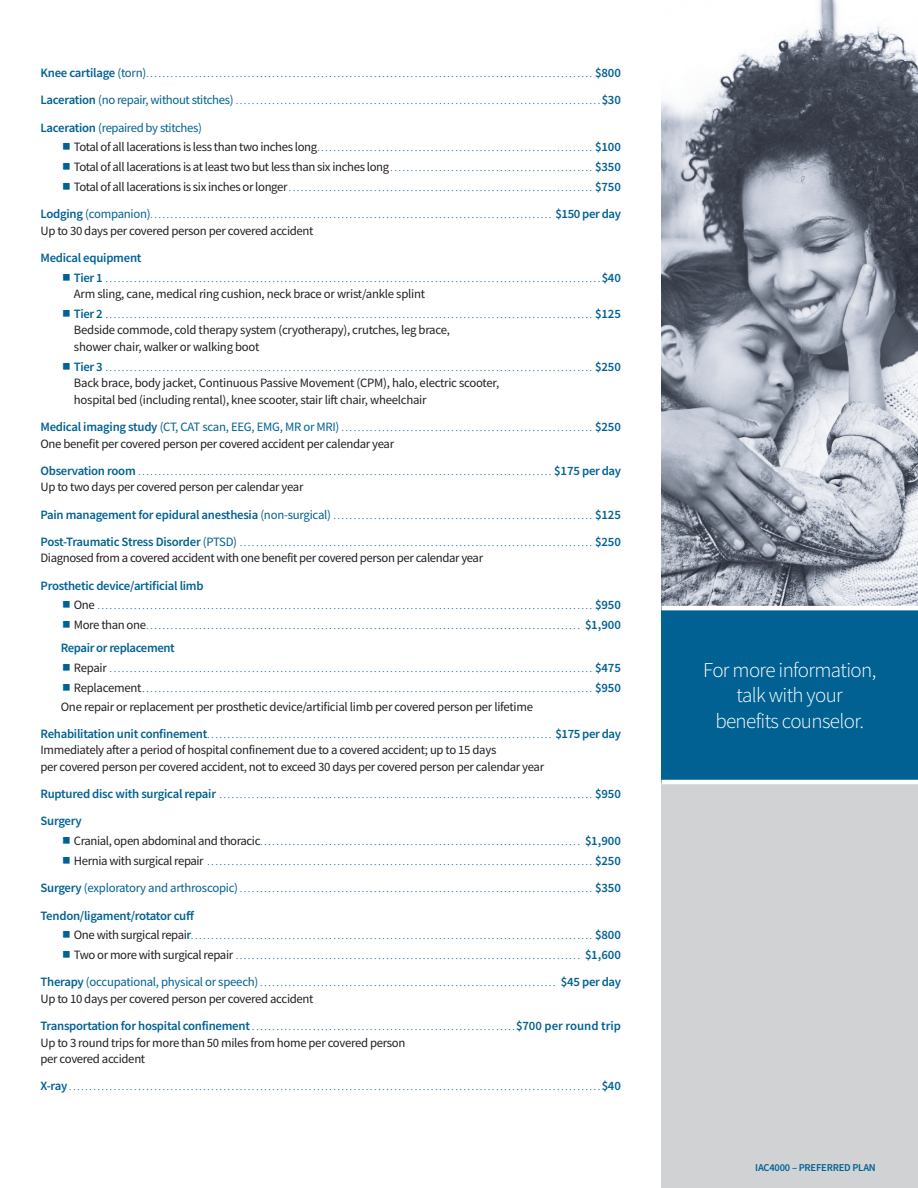
<style>
.page{position:relative;width:918px;height:1188px;background:#fff}
.page>*{position:absolute;margin:0;border:0;box-sizing:border-box;transform-origin:0 0}
.t1{font:300 21px/25.5px "Source Sans Pro";letter-spacing:-.03em;color:#fff;text-align:center}
.t2{font:300 12.75px/16.5px "Source Sans Pro";color:#006192}
.t3{font:12.75px/16.5px "Source Sans Pro";letter-spacing:-.025em;color:#231f20}
.t4{font:600 12.75px "Source Sans Pro";letter-spacing:-.02em;color:#006192}
.t5{font:12.75px "Source Sans Pro";letter-spacing:-.03em;color:#006192}
.Copyright_Line{font:600 10.5px "Source Sans Pro";letter-spacing:-.02em;color:#006192}
.s1{font-weight:600}
.s2{font-weight:400}
.s3{font-weight:400;color:#231f20}
.s4{font-weight:300;color:#006192}
.s5{font-weight:600;color:#006192}
</style>
<div class="page">
<img style="left:662px;top:0;width:256px;height:606px">
<div style="left:662px;top:783px;width:256px;height:405px;background:#d1d2d4"></div>
<div style="left:662px;top:608px;width:256px;height:175px;background:#006192"></div>
<hr style="left:662px;top:780px;width:256px;height:4px;background:#fff">
<hr style="left:662px;top:606px;width:256px;height:4px;background:#fff">
<p class="t2" style="left:40px;top:65px;width:582px"><span class="s1">Knee cartilage</span> <span class="s2">(torn)</span>.............................................................................................................. <span class="s1">$800</span></p>
<p class="t2" style="left:41px;top:92px;width:582px"><span class="s1">Laceration</span> <span class="s2">(no repair, without stitches)</span>..........................................................................................<span class="s1">$30</span></p>
<p class="t5" style="left:41px;top:119px;width:163px"><span class="s1">Laceration</span> (repaired by stitches)</p>
<p class="t2" style="left:74px;top:139px;width:549px"><span class="s3">Total of all lacerations is less than two inches long</span>.................................................................... <span class="s1">$100</span></p>
<p class="t3" style="left:74px;top:159px;width:549px">Total of all lacerations is at least two but less than six inches long<span class="s4">..................................................</span> <span class="s5">$350</span></p>
<p class="t2" style="left:74px;top:178px;width:549px"><span class="s3">Total of all lacerations is six inches or longer</span>........................................................................... <span class="s1">$750</span></p>
<p class="t2" style="left:41px;top:206px;width:582px"><span class="s1">Lodging</span> <span class="s2">(companion)</span>................................................................................................... <span class="s1">$150 per day</span></p>
<p class="t3" style="left:41px;top:222px;width:275px">Up to 30 days per covered person per covered accident</p>
<p class="t4" style="left:41px;top:249px;width:102px">Medical equipment</p>
<p class="t2" style="left:74px;top:269px;width:549px"><span class="s1">Tier 1</span> ..........................................................................................................................<span class="s1">$40<br></span><span class="s3">Arm sling, cane, medical ring cushion, neck brace or wrist/ankle splint</span></p>
<p class="t2" style="left:74px;top:305px;width:549px"><span class="s1">Tier 2</span> ........................................................................................................................ <span class="s1">$125<br></span><span class="s3">Bedside commode, cold therapy system (cryotherapy), crutches, leg brace,<br>shower chair, walker or walking boot</span></p>
<p class="t3" style="left:74px;top:358px;width:549px"><span class="s5">Tier 3</span> <span class="s4">........................................................................................................................</span> <span class="s5">$250<br></span>Back brace, body jacket, Continuous Passive Movement (CPM), halo, electric scooter,<br>hospital bed (including rental), knee scooter, stair lift chair, wheelchair</p>
<p class="t2" style="left:41px;top:419px;width:582px"><span class="s1">Medical imaging study</span> <span class="s2">(CT, CAT scan, EEG, EMG, MR or MRI)</span>.............................................................. <span class="s1">$250</span></p>
<p class="t3" style="left:41px;top:435px;width:355px">One benefit per covered person per covered accident per calendar year</p>
<p class="t2" style="left:41px;top:462px;width:582px"><span class="s1">Observation room</span>......................................................................................................<span class="s1">$175 per day</span></p>
<p class="t3" style="left:40px;top:479px;width:264px">Up to two days per covered person per calendar year</p>
<p class="t2" style="left:40px;top:506px;width:582px"><span class="s1">Pain management for epidural anesthesia</span> <span class="s2">(non-surgical)</span>................................................................ <span class="s1">$125</span></p>
<p class="t2" style="left:41px;top:533px;width:582px"><span class="s1">Post-Traumatic Stress Disorder</span> <span class="s2">(PTSD)</span>....................................................................................... <span class="s1">$250</span></p>
<p class="t3" style="left:41px;top:550px;width:444px">Diagnosed from a covered accident with one benefit per covered person per calendar year</p>
<p class="t4" style="left:41px;top:577px;width:165px">Prosthetic device/artificial limb</p>
<p class="t2" style="left:74px;top:597px;width:549px"><span class="s3">One</span>.......................................................................................................................... <span class="s1">$950</span></p>
<p class="t2" style="left:74px;top:617px;width:549px"><span class="s3">More than one</span>........................................................................................................... <span class="s1">$1,900</span></p>
<p class="t4" style="left:61px;top:640px;width:116px">Repair or replacement</p>
<p class="t2" style="left:74px;top:660px;width:549px"><span class="s3">Repair</span> ....................................................................................................................... <span class="s1">$475</span></p>
<p class="t2" style="left:74px;top:679px;width:549px"><span class="s3">Replacement</span>............................................................................................................... <span class="s1">$950</span></p>
<p class="t3" style="left:61px;top:698px;width:474px">One repair or replacement per prosthetic device/artificial limb per covered person per lifetime</p>
<p class="t2" style="left:41px;top:725px;width:582px"><span class="s1">Rehabilitation unit confinement</span>..................................................................................... <span class="s1">$175 per day</span></p>
<p class="t3" style="left:40px;top:742px;width:505px">Immediately after a period of hospital confinement due to a covered accident; up to 15 days<br>per covered person per covered accident, not to exceed 30 days per covered person per calendar year</p>
<p class="t2" style="left:40px;top:786px;width:582px"><span class="s1">Ruptured disc with surgical repair</span> ............................................................................................ <span class="s1">$950</span></p>
<p class="t4" style="left:41px;top:813px;width:43px">Surgery</p>
<p class="t2" style="left:74px;top:833px;width:549px"><span class="s3">Cranial, open abdominal and thoracic</span>............................................................................... <span class="s1">$1,900</span></p>
<p class="t2" style="left:74px;top:852px;width:549px"><span class="s3">Hernia with surgical repair</span> ............................................................................................... <span class="s1">$250</span></p>
<p class="t2" style="left:41px;top:880px;width:582px"><span class="s1">Surgery</span> <span class="s2">(exploratory and arthroscopic)</span>....................................................................................... <span class="s1">$350</span></p>
<p class="t4" style="left:41px;top:907px;width:155px">Tendon/ligament/rotator cuff</p>
<p class="t2" style="left:74px;top:927px;width:549px"><span class="s3">One with surgical repai</span><span class="s1">r</span>................................................................................................... <span class="s1">$800</span></p>
<p class="t2" style="left:74px;top:947px;width:549px"><span class="s3">Two or more with surgical repair</span>..................................................................................... <span class="s1">$1,600</span></p>
<p class="t2" style="left:41px;top:974px;width:582px"><span class="s1">Therapy</span> <span class="s2">(occupational, physical or speech)</span>......................................................................... <span class="s1">$45 per day</span></p>
<p class="t3" style="left:40px;top:990px;width:275px">Up to 10 days per covered person per covered accident</p>
<p class="t2" style="left:40px;top:1018px;width:582px"><span class="s1">Transportation for hospital confinement</span>.................................................................<span class="s1">$700 per round trip</span></p>
<p class="t3" style="left:40px;top:1034px;width:366px">Up to 3 round trips for more than 50 miles from home per covered person per covered accident</p>
<p class="t2" style="left:40px;top:1078px;width:582px"><span class="s1">X-ray</span>...................................................................................................................................<span class="s1">$40</span></p>
<p class="t1" style="left:703px;top:657px;width:175px">For more information, talk with your benefits counselor.</p>
<p class="Copyright_Line" style="left:755px;top:1160px;width:122px">IAC4000 – PREFERRED PLAN</p>
</div>
